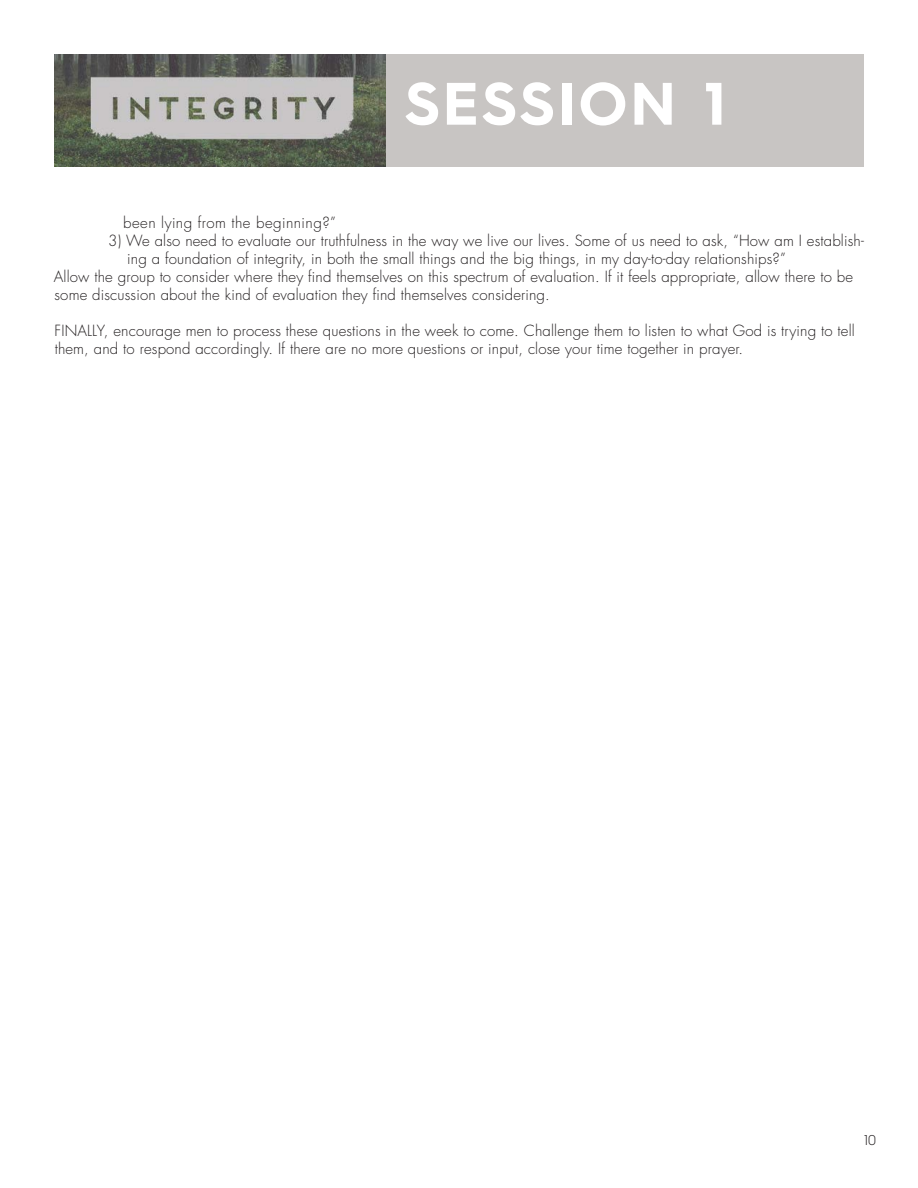
<style>
.page{position:relative;width:918px;height:1188px;background:#fff}
.page>*{position:absolute;margin:0;border:0;box-sizing:border-box;transform-origin:0 0}
.Paragraph_Style_1{font:700 60px "Hurme Geometric Sans 4";letter-spacing:.05em;color:#fff}
.t1{font:300 15px/18px "Futura Std";letter-spacing:.01em;color:#231f20}
.t2{font:300 15px "Futura Std";letter-spacing:.03em;color:#231f20}
.t3{font:300 14.25px "Hurme Geometric Sans 4";color:#231f20}
</style>
<div class="page">
<img style="left:54px;top:54px;width:332px;height:113px">
<div style="left:386px;top:54px;width:478px;height:113px;background:#c8c5c3"></div>
<p class="Paragraph_Style_1" style="left:405px;top:62px;width:322px">SESSION 1</p>
<p class="t2" style="left:123px;top:214px;width:214px">been lying from the beginning?”</p>
<p class="t1" style="left:127px;top:232px;width:738px;text-indent:-19px">3) We also need to evaluate our truthfulness in the way we live our lives. Some of us need to ask, “How am I establish&shy;ing a foundation of integrity, in both the small things and the big things, in my day-to-day relationships?”</p>
<p class="t1" style="left:54px;top:268px;width:801px">Allow the group to consider where they find themselves on this spectrum of evaluation. If it feels appropriate, allow there to be some discussion about the kind of evaluation they find themselves considering.</p>
<p class="t1" style="left:55px;top:322px;width:802px">FINALLY, encourage men to process these questions in the week to come. Challenge them to listen to what God is trying to tell them, and to respond accordingly. If there are no more questions or input, close your time together in prayer.</p>
<p class="t3" style="left:864px;top:1131px;width:13px">10</p>
</div>
